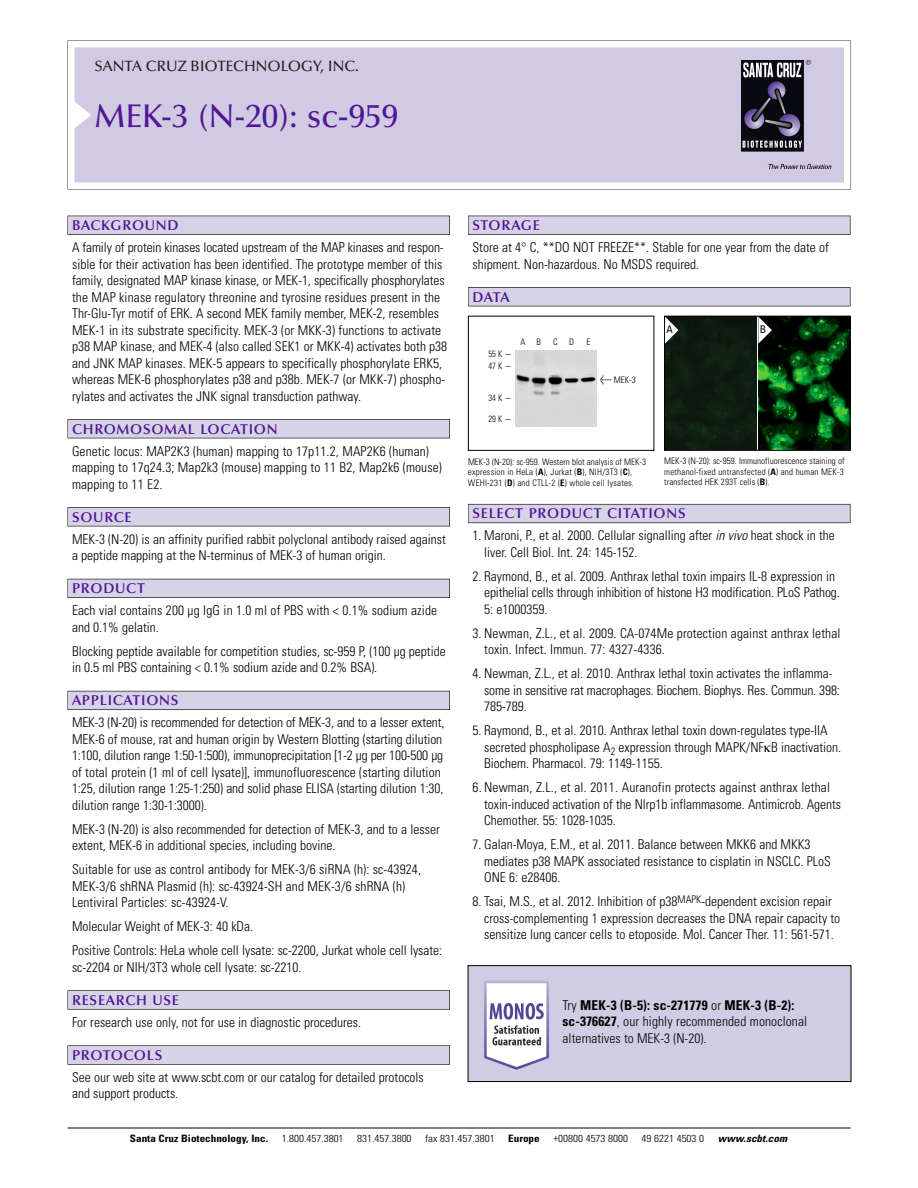
<style>
.page{position:relative;width:918px;height:1188px;background:#fff}
.page>*{position:absolute;margin:0;border:0;box-sizing:border-box;transform-origin:0 0}
.t1{font:500 33px "Optima";color:#511695}
.t2{font:500 15px "Optima";color:#231f20}
.t3{font:600 14.25px "Optima";letter-spacing:.05em;color:#511695}
.t4{font:300 condensed 13.5px/16.5px "Univers";color:#000}
.t5{font:condensed 10.5px "Univers";color:#000}
.t6{font:300 condensed 10.2px "Univers";color:#000;scale:1.1 1}
.t7{font:700 condensed 10.2px "Univers";color:#000;scale:1.1 1}
.t8{font:italic 700 condensed 10.2px "Univers";letter-spacing:.005em;color:#000;scale:1.1 1}
.t9{font:300 condensed 9px/10.5px "Univers";letter-spacing:.02em;color:#000}
.t10{font:300 condensed 9px/12.3px "Univers";letter-spacing:.02em;color:#000;scale:.95 1}
.s1{font-family:"Meta Plus";font-weight:400;font-stretch:normal;font-size:10.5px}
.s2{font-weight:700}
.s3{font-style:italic}
</style>
<div class="page">
<svg style="left:68px;top:40px;width:783px;height:149px"></svg>
<div style="left:74px;top:47px;width:770px;height:135px;background:#d1cae3"></div>
<img style="left:741px;top:60px;width:90px;height:108px">
<div style="left:68px;top:216px;width:382px;height:19px;background:#525155"></div>
<div style="left:68px;top:216px;width:381px;height:18px;background:#d7d3e7"></div>
<div style="left:68px;top:419px;width:382px;height:19px;background:#525155"></div>
<div style="left:68px;top:420px;width:381px;height:18px;background:#d7d3e7"></div>
<div style="left:68px;top:507px;width:382px;height:19px;background:#545357"></div>
<div style="left:68px;top:508px;width:381px;height:18px;background:#d7d3e7"></div>
<div style="left:68px;top:579px;width:382px;height:19px;background:#54535a"></div>
<div style="left:68px;top:579px;width:381px;height:18px;background:#d7d3e7"></div>
<div style="left:68px;top:691px;width:382px;height:19px;background:#5b5a62"></div>
<div style="left:68px;top:691px;width:381px;height:18px;background:#d7d3e7"></div>
<div style="left:68px;top:990px;width:382px;height:20px;background:#626263"></div>
<div style="left:68px;top:991px;width:381px;height:18px;background:#d7d3e7"></div>
<div style="left:68px;top:1045px;width:382px;height:20px;background:#616161"></div>
<div style="left:68px;top:1046px;width:381px;height:18px;background:#d7d3e7"></div>
<div style="left:468px;top:216px;width:382px;height:19px;background:#525155"></div>
<div style="left:468px;top:216px;width:382px;height:18px;background:#d7d3e7"></div>
<div style="left:468px;top:287px;width:382px;height:19px;background:#525155"></div>
<div style="left:468px;top:288px;width:382px;height:18px;background:#d7d3e7"></div>
<div style="left:468px;top:504px;width:382px;height:19px;background:#66646d"></div>
<div style="left:468px;top:505px;width:382px;height:18px;background:#d7d3e7"></div>
<hr style="left:68px;top:1128px;width:782px;height:1px;background:#000">
<div style="left:468px;top:316px;width:186px;height:135px;border:1px solid #000"></div>
<img style="left:515px;top:351px;width:82px;height:76px">
<img style="left:758px;top:318px;width:90px;height:131px">
<div style="left:666px;top:318px;width:90px;height:131px;background:#0e1d0f"></div>
<div style="left:664px;top:316px;width:186px;height:135px;border:1px solid #000"></div>
<svg style="left:758px;top:317px;width:14px;height:27px"></svg>
<svg style="left:665px;top:317px;width:13px;height:27px"></svg>
<img style="left:470px;top:967px;width:379px;height:113px">
<div style="left:468px;top:965px;width:383px;height:117px;border:1px solid #000"></div>
<p class="t2" style="left:94px;top:61px;width:266px">SANTA CRUZ BIOTECHNOLOGY, INC.</p>
<h1 class="t1" style="left:94px;top:103px;width:305px">MEK-3 (N-20): sc-959</h1>
<p class="t3" style="left:72px;top:219px;width:108px">BACKGROUND</p>
<p class="t4" style="left:72px;top:240px;width:377px">A family of protein kinases located upstream of the MAP kinases and respon&shy;sible for their activation has been identified. The prototype member of this family, designated MAP kinase kinase, or MEK-1, specifically phosphorylates the MAP kinase regulatory threonine and tyrosine residues present in the Thr-Glu-Tyr motif of ERK. A second MEK family member, MEK-2, resembles MEK-1 in its substrate specificity. MEK-3 (or MKK-3) functions to activate p38 MAP kinase, and MEK-4 (also called SEK1 or MKK-4) activates both p38 and JNK MAP kinases. MEK-5 appears to specifically phosphorylate ERK5, whereas MEK-6 phosphorylates p38 and p38b. MEK-7 (or MKK-7) phospho&shy;rylates and activates the JNK signal transduction pathway.</p>
<p class="t3" style="left:72px;top:423px;width:207px">CHROMOSOMAL LOCATION</p>
<p class="t4" style="left:72px;top:444px;width:371px">Genetic locus: MAP2K3 (human) mapping to 17p11.2, MAP2K6 (human) mapping to 17q24.3; Map2k3 (mouse) mapping to 11 B2, Map2k6 (mouse) mapping to 11 E2.</p>
<p class="t3" style="left:72px;top:511px;width:61px">SOURCE</p>
<p class="t4" style="left:72px;top:532px;width:375px">MEK-3 (N-20) is an affinity purified rabbit polyclonal antibody raised against a peptide mapping at the N-terminus of MEK-3 of human origin.</p>
<p class="t3" style="left:72px;top:583px;width:74px">PRODUCT</p>
<p class="t4" style="left:72px;top:603px;width:367px">Each vial contains 200 µg IgG in 1.0 ml of PBS with &lt; 0.1% sodium azide and 0.1% gelatin.</p>
<p class="t4" style="left:72px;top:644px;width:375px">Blocking peptide available for competition studies, sc-959 P, (100 µg peptide in 0.5 ml PBS containing &lt; 0.1% sodium azide and 0.2% BSA).</p>
<p class="t3" style="left:72px;top:695px;width:108px">APPLICATIONS</p>
<p class="t4" style="left:72px;top:715px;width:374px">MEK-3 (N-20) is recommended for detection of MEK-3, and to a lesser extent, MEK-6 of mouse, rat and human origin by Western Blotting (starting dilution 1:100, dilution range 1:50-1:500), immunoprecipitation [1-2 µg per 100-500 µg of total protein (1 ml of cell lysate)], immunofluorescence (starting dilution 1:25, dilution range 1:25-1:250) and solid phase ELISA (starting dilution 1:30, dilution range 1:30-1:3000).</p>
<p class="t4" style="left:72px;top:822px;width:369px">MEK-3 (N-20) is also recommended for detection of MEK-3, and to a lesser extent, MEK-6 in additional species, including bovine.</p>
<p class="t4" style="left:72px;top:862px;width:351px">Suitable for use as control antibody for MEK-3/6 siRNA (h): sc-43924,<br>MEK-3/6 shRNA Plasmid (h): sc-43924-SH and MEK-3/6 shRNA (h)<br>Lentiviral Particles: sc-43924-V.</p>
<p class="t4" style="left:72px;top:916px;width:372px;line-height:24px">Molecular Weight of MEK-3: 40 kDa.<br>Positive Controls: HeLa whole cell lysate: sc-2200, Jurkat whole cell lysate:</p>
<p class="t4" style="left:72px;top:960px;width:231px">sc-2204 or NIH/3T3 whole cell lysate: sc-2210.</p>
<p class="t3" style="left:72px;top:994px;width:109px">RESEARCH USE</p>
<p class="t4" style="left:72px;top:1015px;width:290px">For research use only, not for use in diagnostic procedures.</p>
<p class="t3" style="left:72px;top:1049px;width:92px">PROTOCOLS</p>
<p class="t4" style="left:72px;top:1070px;width:353px">See our web site at www.scbt.com or our catalog for detailed protocols and support products.</p>
<p class="t3" style="left:473px;top:219px;width:69px">STORAGE</p>
<p class="t4" style="left:473px;top:240px;width:358px">Store at 4° C, **DO NOT FREEZE**. Stable for one year from the date of shipment. Non-hazardous. No MSDS required.</p>
<p class="t3" style="left:473px;top:291px;width:39px">DATA</p>
<p class="t10" style="left:488px;top:349px;width:26px">55K-<br>47K-</p>
<p class="t10" style="left:488px;top:393px;width:26px">34K-</p>
<p class="t10" style="left:488px;top:413px;width:26px">29K-</p>
<p class="t9" style="left:520px;top:337px;width:7px">A</p>
<p class="t9" style="left:537px;top:337px;width:6px">B</p>
<p class="t9" style="left:553px;top:337px;width:6px">C</p>
<p class="t9" style="left:569px;top:337px;width:7px">D</p>
<p class="t9" style="left:586px;top:337px;width:5px">E</p>
<p class="t9" style="left:600px;top:375px;width:38px"><span class="s1">&lt;</span> MEK-3</p>
<p class="t9" style="left:468px;top:457px;width:180px">MEK-3 (N-20): sc-959. Western blot analysis of MEK-3 expression in HeLa (<span class="s2">A</span>), Jurkat (<span class="s2">B</span>), NIH/3T3 (<span class="s2">C</span>),<br>WEHI-231 (<span class="s2">D</span>) and CTLL-2 (<span class="s2">E</span>) whole cell lysates.</p>
<p class="t5" style="left:667px;top:325px;width:8px">A</p>
<p class="t5" style="left:760px;top:325px;width:8px">B</p>
<p class="t9" style="left:664px;top:457px;width:182px;text-align:justify">MEK-3 (N-20): sc-959. Immunofluorescence staining of methanol-fixed untransfected (<span class="s2">A</span>) and human MEK-3 transfected HEK 293T cells (<span class="s2">B</span>).</p>
<p class="t3" style="left:473px;top:508px;width:215px">SELECT PRODUCT CITATIONS</p>
<p class="t4" style="left:484px;top:529px;width:352px;text-indent:-12px">1. Maroni, P., et al. 2000. Cellular signalling after <span class="s3">in vivo</span> heat shock in the liver. Cell Biol. Int. 24: 145-152.</p>
<p class="t4" style="left:484px;top:569px;width:357px;text-indent:-12px">2. Raymond, B., et al. 2009. Anthrax lethal toxin impairs IL-8 expression in epithelial cells through inhibition of histone H3 modification. PLoS Pathog.<br>5: e1000359.</p>
<p class="t4" style="left:484px;top:626px;width:358px;text-indent:-12px">3. Newman, Z.L., et al. 2009. CA-074Me protection against anthrax lethal toxin. Infect. Immun. 77: 4327-4336.</p>
<p class="t4" style="left:484px;top:667px;width:357px;text-indent:-12px">4. Newman, Z.L., et al. 2010. Anthrax lethal toxin activates the inflamma&shy;some in sensitive rat macrophages. Biochem. Biophys. Res. Commun. 398:<br>785-789.</p>
<p class="t4" style="left:484px;top:724px;width:359px;text-indent:-12px">5. Raymond, B., et al. 2010. Anthrax lethal toxin down-regulates type-IIA secreted phospholipase A<sub>2</sub> expression through MAPK/NF B inactivation.<br>Biochem. Pharmacol. 79: 1149-1155.</p>
<p class="t4" style="left:484px;top:781px;width:358px;text-indent:-12px">6. Newman, Z.L., et al. 2011. Auranofin protects against anthrax lethal toxin-induced activation of the Nlrp1b inflammasome. Antimicrob. Agents<br>Chemother. 55: 1028-1035.</p>
<p class="t4" style="left:484px;top:838px;width:348px;text-indent:-12px">7. Galan-Moya, E.M., et al. 2011. Balance between MKK6 and MKK3 mediates p38 MAPK associated resistance to cisplatin in NSCLC. PLoS<br>ONE 6: e28406.</p>
<p class="t4" style="left:484px;top:895px;width:358px;text-indent:-12px">8. Tsai, M.S., et al. 2012. Inhibition of p38<sup>MAPK</sup>-dependent excision repair cross-complementing 1 expression decreases the DNA repair capacity to sensitize lung cancer cells to etoposide. Mol. Cancer Ther. 11: 561-571.</p>
<p class="t4" style="left:563px;top:998px;width:246px">Try <span class="s2">MEK-3 (B-5): sc-271779</span> or <span class="s2">MEK-3 (B-2): sc-376627</span>, our highly recommended monoclonal alternatives to MEK-3 (N-20).</p>
<p class="t7" style="left:130px;top:1135px;width:127px">Santa Cruz Biotechnology, Inc.</p>
<p class="t6" style="left:282px;top:1135px;width:58px">1.800.457.3801</p>
<p class="t6" style="left:357px;top:1135px;width:51px">831.457.3800</p>
<p class="t6" style="left:425px;top:1135px;width:65px">fax 831.457.3801</p>
<p class="t7" style="left:508px;top:1135px;width:30px">Europe</p>
<p class="t6" style="left:553px;top:1135px;width:69px">+00800 4573 8000</p>
<p class="t6" style="left:642px;top:1135px;width:58px">49 6221 4503 0</p>
<p class="t8" style="left:718px;top:1135px;width:64px">www.scbt.com</p>
</div>
